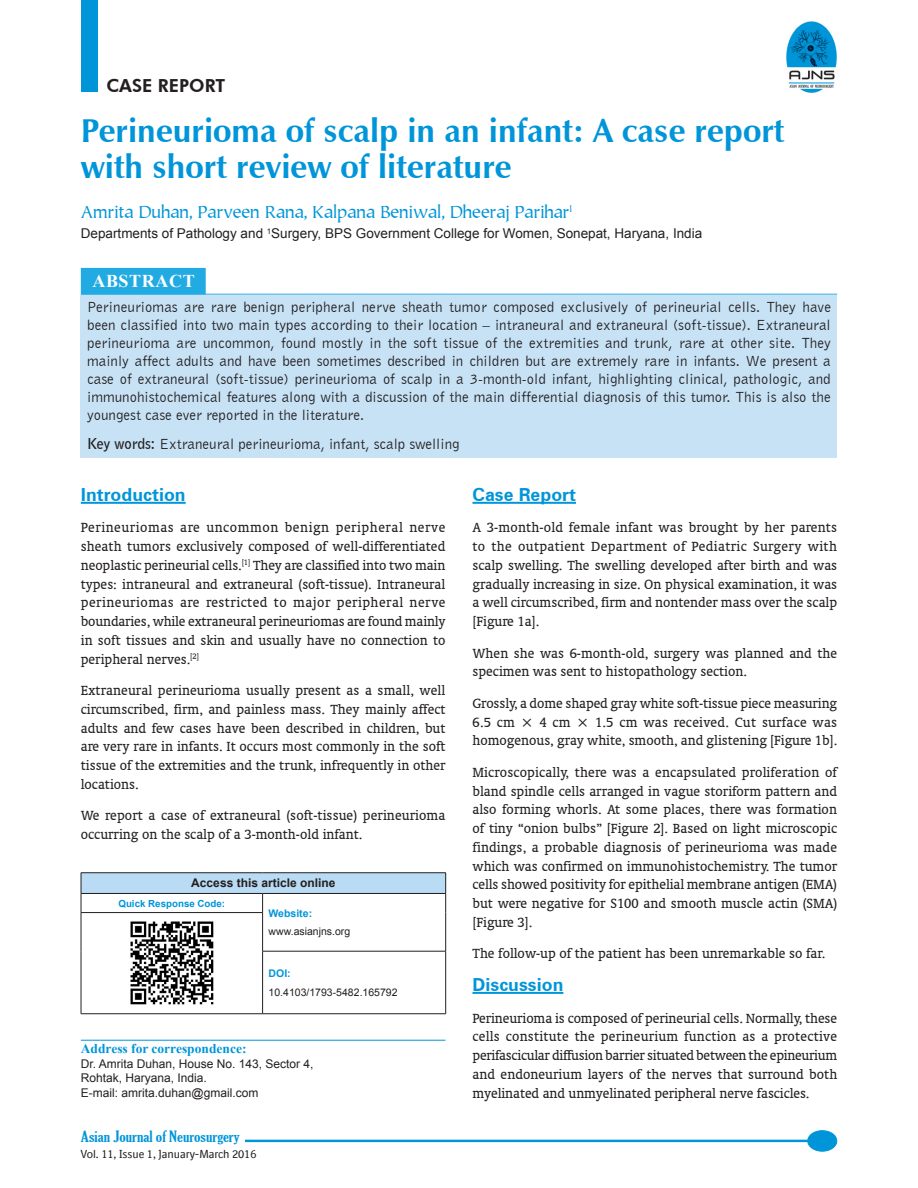
<style>
.page{position:relative;width:918px;height:1188px;background:#fff}
.page>*{position:absolute;margin:0;border:0;box-sizing:border-box;transform-origin:0 0}
.AT{font:700 33px/36px "Zapf Humanist 601 BT";color:#0095d9}
.t1{font:700 18px "Zurich BT";color:#0095d9}
.AH{font:800 18px "Futura BT";color:#231f20}
.ABSH{font:700 18px "Times New Roman";letter-spacing:.035em;color:#fff}
.AU{font:16.5px "Tiplo";color:#0095d9}
.TX{font:15px/18.8px "Oranda BT";color:#231f20;text-align:justify}
.ABS{font:15px/18px "Bell Gothic BT";color:#231f20;text-align:justify}
.KWD{font:15px "Bell Gothic BT";color:#231f20}
.t2{font:extra-condensed 15px "Gloucester";color:#0095d9;scale:1.25 1}
.AFF{font:13.5px "Arial";color:#231f20}
.ADD{font:700 13.5px "Times New Roman";color:#0095d9}
.ADD-2{font:12px/14.4px "Arial";color:#231f20}
.AAO{font:700 12px "Arial";color:#231f20}
.t3{font:11.25px "BI Sans";letter-spacing:-.005em;color:#231f20}
.WEBSITE{font:10.5px "Arial";color:#231f20}
.WEBSITE-2{font:700 10.5px "Arial";color:#0095d9}
.QRC{font:700 9.75px "Arial";color:#0095d9}
.s1{font-weight:700}
</style>
<div class="page">
<div style="left:808px;top:1131px;width:29px;height:20px;background:#0095d9;border-radius:50%"></div>
<div style="left:807px;top:1130px;width:30px;height:22px;border:1px solid #0095d9;border-radius:50%"></div>
<hr style="left:245px;top:1140px;width:562px;height:2px;background:#0095d9">
<img style="left:786px;top:21px;width:51px;height:72px">
<hr style="left:472px;top:502px;width:104px;height:2px;background:#0095d9">
<hr style="left:472px;top:992px;width:91px;height:2px;background:#0095d9">
<hr style="left:81px;top:502px;width:105px;height:2px;background:#0095d9">
<hr style="left:81px;top:1040px;width:365px;height:1px;background:#0095d9">
<div style="left:81px;top:0;width:17px;height:92px;background:#0095d9"></div>
<div style="left:81px;top:295px;width:756px;height:163px;background:#c7e2f5"></div>
<div style="left:81px;top:873px;width:365px;height:20px;background:#b9dbf3"></div>
<hr style="left:81px;top:872px;width:182px;height:1px;background:#231f20">
<hr style="left:263px;top:872px;width:183px;height:1px;background:#231f20">
<hr style="left:81px;top:893px;width:182px;height:1px;background:#231f20">
<svg style="left:81px;top:873px;width:1px;height:39px"></svg>
<hr style="left:263px;top:893px;width:183px;height:1px;background:#231f20">
<svg style="left:445px;top:873px;width:1px;height:40px"></svg>
<hr style="left:445px;top:913px;width:1px;height:38px;background:#231f20">
<hr style="left:81px;top:912px;width:182px;height:1px;background:#231f20">
<hr style="left:81px;top:913px;width:1px;height:38px;background:#231f20">
<hr style="left:81px;top:951px;width:1px;height:63px;background:#231f20">
<hr style="left:81px;top:1013px;width:182px;height:1px;background:#231f20">
<hr style="left:262px;top:951px;width:184px;height:1px;background:#231f20">
<hr style="left:445px;top:951px;width:1px;height:63px;background:#231f20">
<hr style="left:263px;top:1013px;width:183px;height:1px;background:#231f20">
<svg style="left:262px;top:894px;width:1px;height:18px"></svg>
<hr style="left:262px;top:913px;width:1px;height:38px;background:#231f20">
<hr style="left:262px;top:951px;width:1px;height:63px;background:#231f20">
<img style="left:130px;top:921px;width:84px;height:84px">
<div style="left:81px;top:268px;width:125px;height:27px;background:#22abe2"></div>
<hr style="left:81px;top:294px;width:756px;height:1px;background:#22abe2">
<p class="AH" style="left:106px;top:75px;width:120px">CASE REPORT</p>
<p class="AT" style="left:81px;top:113px;width:705px">Perineurioma of scalp in an infant: A case report with short review of literature</p>
<p class="AU" style="left:81px;top:204px;width:493px">Amrita Duhan, Parveen Rana, Kalpana Beniwal, Dheeraj Parihar<sup>1</sup></p>
<p class="AFF" style="left:81px;top:224px;width:623px">Departments of Pathology and <sup>1</sup>Surgery, BPS Government College for Women, Sonepat, Haryana, India</p>
<p class="ABSH" style="left:92px;top:268px;width:104px">ABSTRACT</p>
<p class="ABS" style="left:87px;top:298px;width:745px">Perineuriomas are rare benign peripheral nerve sheath tumor composed exclusively of perineurial cells. They have been classified into two main types according to their location – intraneural and extraneural (soft‑tissue). Extraneural perineurioma are uncommon, found mostly in the soft tissue of the extremities and trunk, rare at other site. They mainly affect adults and have been sometimes described in children but are extremely rare in infants. We present a case of extraneural (soft‑tissue) perineurioma of scalp in a 3‑month‑old infant, highlighting clinical, pathologic, and immunohistochemical features along with a discussion of the main differential diagnosis of this tumor. This is also the youngest case ever reported in the literature.</p>
<p class="KWD" style="left:87px;top:435px;width:374px"><span class="s1">Key words:</span> Extraneural perineurioma, infant, scalp swelling</p>
<h1 class="t1" style="left:81px;top:484px;width:106px">Introduction</h1>
<p class="TX" style="left:81px;top:518px;width:366px">Perineuriomas are uncommon benign peripheral nerve sheath tumors exclusively composed of well‑differentiated neoplastic perineurial cells.<sup>[1]</sup> They are classified into two main types: intraneural and extraneural (soft‑tissue). Intraneural perineuriomas are restricted to major peripheral nerve boundaries, while extraneural perineuriomas are found mainly in soft tissues and skin and usually have no connection to peripheral nerves.<sup>[2]</sup></p>
<p class="TX" style="left:81px;top:681px;width:366px">Extraneural perineurioma usually present as a small, well circumscribed, firm, and painless mass. They mainly affect adults and few cases have been described in children, but are very rare in infants. It occurs most commonly in the soft tissue of the extremities and the trunk, infrequently in other locations.</p>
<p class="TX" style="left:81px;top:806px;width:366px">We report a case of extraneural (soft‑tissue) perineurioma occurring on the scalp of a 3‑month‑old infant.</p>
<p class="AAO" style="left:191px;top:875px;width:146px">Access this article online</p>
<p class="QRC" style="left:118px;top:896px;width:108px">Quick Response Code:</p>
<p class="WEBSITE-2" style="left:269px;top:906px;width:45px">Website:</p>
<p class="WEBSITE" style="left:269px;top:925px;width:83px">www.asianjns.org</p>
<p class="WEBSITE-2" style="left:269px;top:966px;width:24px">DOI:</p>
<p class="WEBSITE" style="left:269px;top:985px;width:131px">10.4103/1793-5482.165792</p>
<p class="ADD" style="left:81px;top:1039px;width:167px">Address for correspondence:</p>
<p class="ADD-2" style="left:81px;top:1056px;width:234px">Dr. Amrita Duhan, House No. 143, Sector 4,<br>Rohtak, Haryana, India.<br>E‑mail: amrita.duhan@gmail.com</p>
<p class="t2" style="left:81px;top:1128px;width:129px">Asian Journal of Neurosurgery</p>
<p class="t3" style="left:81px;top:1148px;width:177px">Vol. 11, Issue 1, January‑March 2016</p>
<h1 class="t1" style="left:472px;top:484px;width:105px">Case Report</h1>
<p class="TX" style="left:472px;top:518px;width:366px">A 3‑month‑old female infant was brought by her parents to the outpatient Department of Pediatric Surgery with scalp swelling. The swelling developed after birth and was gradually increasing in size. On physical examination, it was a well circumscribed, firm and nontender mass over the scalp [Figure 1a].</p>
<p class="TX" style="left:472px;top:644px;width:366px">When she was 6‑month‑old, surgery was planned and the specimen was sent to histopathology section.</p>
<p class="TX" style="left:472px;top:694px;width:366px">Grossly, a dome shaped gray white soft‑tissue piece measuring 6.5 cm × 4 cm × 1.5 cm was received. Cut surface was homogenous, gray white, smooth, and glistening [Figure 1b].</p>
<p class="TX" style="left:472px;top:763px;width:366px">Microscopically, there was a encapsulated proliferation of bland spindle cells arranged in vague storiform pattern and also forming whorls. At some places, there was formation of tiny “onion bulbs” [Figure 2]. Based on light microscopic findings, a probable diagnosis of perineurioma was made which was confirmed on immunohistochemistry. The tumor cells showed positivity for epithelial membrane antigen (EMA) but were negative for S100 and smooth muscle actin (SMA) [Figure 3].</p>
<p class="TX" style="left:472px;top:944px;width:354px">The follow‑up of the patient has been unremarkable so far.</p>
<h1 class="t1" style="left:472px;top:974px;width:92px">Discussion</h1>
<p class="TX" style="left:472px;top:1008px;width:366px">Perineurioma is composed of perineurial cells. Normally, these cells constitute the perineurium function as a protective perifascicular diffusion barrier situated between the epineurium and endoneurium layers of the nerves that surround both myelinated and unmyelinated peripheral nerve fascicles.</p>
</div>
